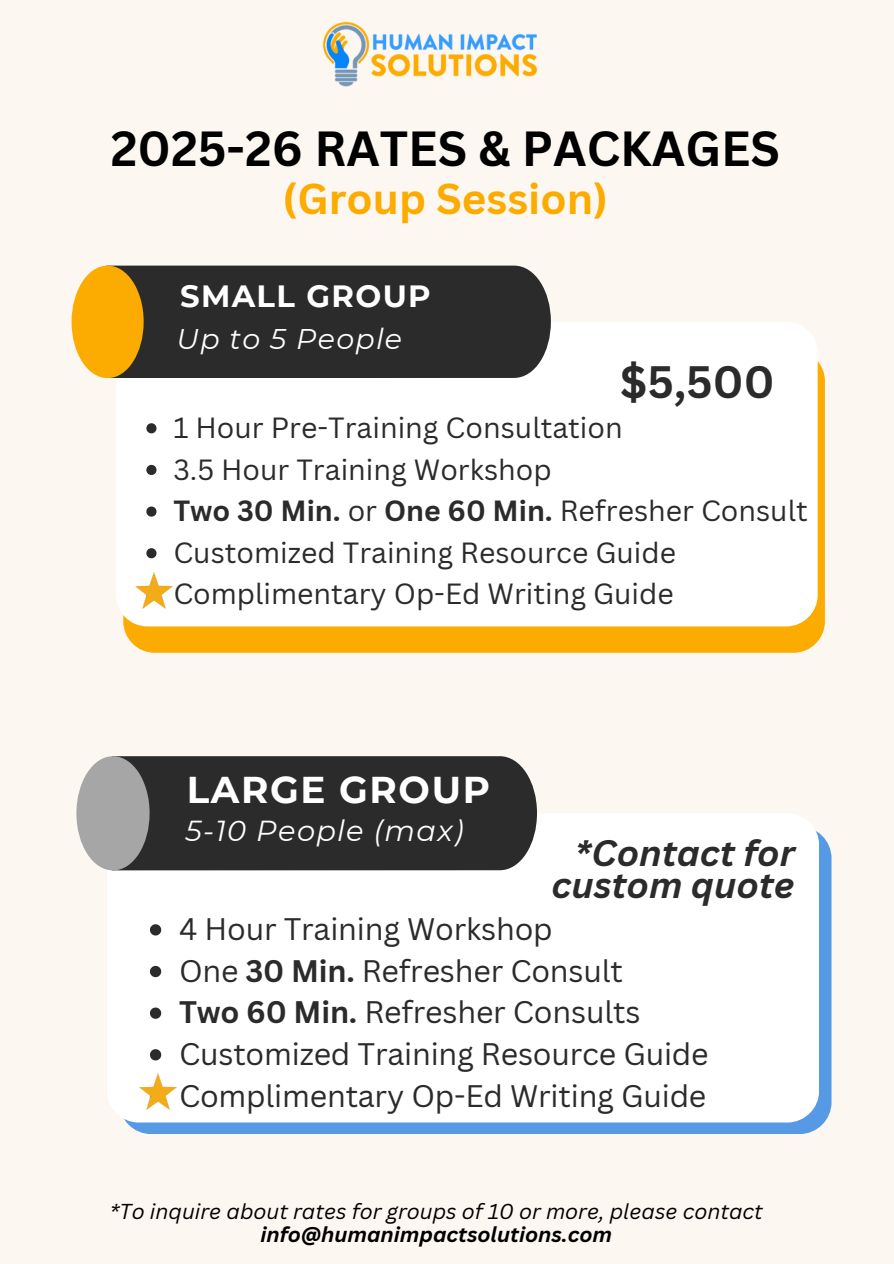
<style>
.page{position:relative;width:894px;height:1264px;background:#fff}
.page>*{position:absolute;margin:0;border:0;box-sizing:border-box;transform-origin:0 0}
.t1{font:700 48px "Canva Sans";color:#000}
.t2{font:700 44.25px "Canva Sans";color:#2b2b2b}
.t3{font:700 42px "Canva Sans";color:#fcac00}
.t4{font:700 37.2px "Montserrat";letter-spacing:.045em;color:#fff}
.t5{font:italic 700 35.85px/32.7px "Canva Sans";color:#2b2b2b;text-align:right}
.t6{font:700 30.75px "Montserrat";letter-spacing:.045em;color:#fff}
.t7{font:30.3px "Canva Sans";letter-spacing:-.005em;color:#2b2b2b}
.t8{font:italic 28.8px "Montserrat";letter-spacing:.045em;color:#fff}
.t9{font:28.5px "Canva Sans";color:#2b2b2b}
.t10{font:700 28.5px "Canva Sans";color:#2b2b2b}
.t11{font:italic 28.5px "Montserrat";letter-spacing:.045em;color:#fff}
.t12{font:italic 21px/23.7px "Canva Sans";color:#000;text-align:center}
.s1{font-weight:400}
.s2{font-weight:700}
</style>
<div class="page">
<div style="left:0;top:0;width:893px;height:1263px;background:#fdf7f2"></div>
<div style="left:119px;top:826px;width:712px;height:308px;background:#569ae5;border-radius:32px"></div>
<div style="left:107px;top:813px;width:711px;height:309px;background:#fff;border-radius:32px"></div>
<div style="left:150px;top:756px;width:386px;height:114px;background:#2b2b2b"></div>
<svg style="left:76px;top:756px;width:74px;height:114px;background:#a3a2a2"></svg>
<svg style="left:150px;top:924px;width:11px;height:11px"></svg>
<svg style="left:150px;top:965px;width:11px;height:12px"></svg>
<svg style="left:150px;top:1007px;width:11px;height:11px"></svg>
<svg style="left:150px;top:1049px;width:11px;height:11px"></svg>
<div style="left:123px;top:350px;width:701px;height:302px;background:#fcac00;border-radius:31px"></div>
<div style="left:116px;top:322px;width:700px;height:304px;background:#fff;border-radius:31px"></div>
<svg style="left:146px;top:423px;width:10px;height:10px"></svg>
<svg style="left:146px;top:465px;width:10px;height:10px"></svg>
<svg style="left:146px;top:506px;width:10px;height:10px"></svg>
<svg style="left:146px;top:548px;width:10px;height:10px"></svg>
<div style="left:144px;top:265px;width:407px;height:113px;background:#2b2b2b"></div>
<svg style="left:72px;top:265px;width:72px;height:113px;background:#e6a61f"></svg>
<img style="left:322px;top:21px;width:216px;height:66px">
<img style="left:135px;top:573px;width:37px;height:36px">
<img style="left:139px;top:1073px;width:37px;height:36px">
<p class="t1" style="left:111px;top:115px;width:670px">2025-26 RATES &amp; PACKAGES</p>
<p class="t3" style="left:282px;top:169px;width:327px">(Group Session)</p>
<p class="t6" style="left:180px;top:277px;width:252px">SMALL GROUP</p>
<p class="t11" style="left:176px;top:321px;width:227px">Up to 5 People</p>
<p class="t2" style="left:620px;top:350px;width:156px">$5,500</p>
<p class="t9" style="left:173px;top:407px;width:450px">1 Hour Pre-Training Consultation</p>
<p class="t9" style="left:173px;top:449px;width:379px">3.5 Hour Training Workshop</p>
<h2 class="t10" style="left:173px;top:490px;width:635px">Two 30 Min. <span class="s1">or</span> One 60 Min. <span class="s1">Refresher Consult</span></h2>
<h5 class="t9" style="left:173px;top:532px;width:504px">Customized Training Resource Guide</h5>
<h3 class="t9" style="left:173px;top:574px;width:502px">Complimentary Op-Ed Writing Guide</h3>
<p class="t4" style="left:187px;top:767px;width:305px">LARGE GROUP</p>
<p class="t8" style="left:185px;top:813px;width:279px">5-10 People (max)</p>
<h1 class="t5" style="left:551px;top:835px;width:245px">*Contact for custom quote</h1>
<h4 class="t7" style="left:179px;top:907px;width:375px">4 Hour Training Workshop</h4>
<h4 class="t7" style="left:179px;top:949px;width:445px">One <span class="s2">30 Min.</span> Refresher Consult</h4>
<h5 class="t7" style="left:179px;top:990px;width:463px"><span class="s2">Two 60 Min.</span> Refresher Consults</h5>
<h1 class="t7" style="left:179px;top:1032px;width:531px">Customized Training Resource Guide</h1>
<p class="t7" style="left:179px;top:1074px;width:528px">Complimentary Op-Ed Writing Guide</p>
<p class="t12" style="left:110px;top:1198px;width:654px">*To inquire about rates for groups of 10 or more, please contact <span class="s2">info@humanimpactsolutions.com</span></p>
</div>
